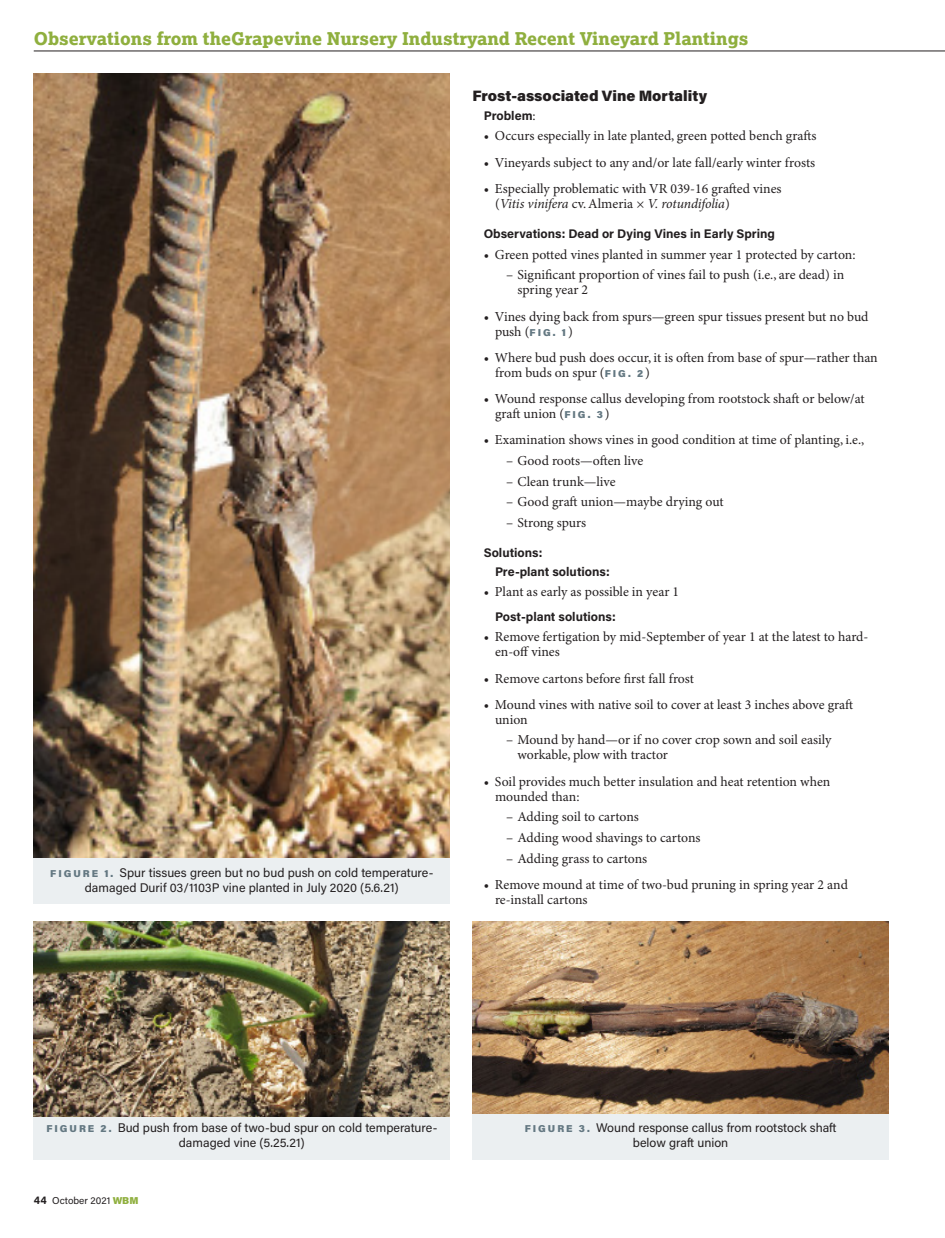
<style>
.page{position:relative;width:945px;height:1238px;background:#fff}
.page>*{position:absolute;margin:0;border:0;box-sizing:border-box;transform-origin:0 0}
.Running_Head{font:800 17.5px "Lexia";color:#8faf3e}
.Subhead_3{font:900 15px "Acumin Pro";color:#231f20}
.Text_Bullet_Stamp{font:13.75px/15px "Minion Pro";letter-spacing:-.005em;color:#231f20}
.Text_Bullet_Stamp_2{font:13.75px/15px "Minion Pro";letter-spacing:-.005em;color:#231f20}
.t1{font:12.5px/15px "Acumin Pro";color:#231f20;text-align:center}
.Text{font:700 12.5px "Acumin Pro";color:#231f20}
.t2{font:10px "Acumin Pro";color:#231f20}
.s1{font-weight:900;font-size:10px;color:#647882}
.s2{font-family:"Minion Pro";font-weight:400;font-size:13.75px}
.s3{font-style:italic}
.s4{font-family:"Acumin Pro";font-weight:900;font-size:10px;color:#647882}
.s5{font-weight:700;font-size:11.25px}
.s6{font-weight:900;color:#8faf3e}
</style>
<div class="page">
<img style="left:34px;top:73px;width:416px;height:785px">
<div style="left:34px;top:858px;width:416px;height:45px;background:#ebeff1"></div>
<img style="left:472px;top:921px;width:417px;height:193px">
<div style="left:472px;top:1114px;width:417px;height:45px;background:#ebeff1"></div>
<div style="left:34px;top:1114px;width:416px;height:45px;background:#ebeff1"></div>
<img style="left:34px;top:921px;width:416px;height:195px">
<hr style="left:34px;top:51px;width:911px;height:1px;background:#231f20">
<p class="Running_Head" style="left:34px;top:27px;width:716px">Observations from theGrapevine Nursery Industryand Recent Vineyard Plantings</p>
<p class="t1" style="left:50px;top:864px;width:385px"><span class="s1">F I G U R E 1 .</span> Spur tissues green but no bud push on cold temperature&shy;damaged Durif 03/1103P vine planted in July 2020 (5.6.21)</p>
<p class="Subhead_3" style="left:472px;top:85px;width:236px">Frost-associated Vine Mortality</p>
<p class="Text" style="left:484px;top:107px;width:53px">Problem<span class="s2">:</span></p>
<p class="Text_Bullet_Stamp" style="left:484px;top:129px;width:334px">• Occurs especially in late planted, green potted bench grafts</p>
<p class="Text_Bullet_Stamp" style="left:484px;top:155px;width:333px">• Vineyards subject to any and/or late fall/early winter frosts</p>
<p class="Text_Bullet_Stamp" style="left:495px;top:182px;width:288px;text-indent:-11px">• Especially problematic with VR 039-16 grafted vines (<span class="s3">Vitis vinifera</span> cv. Almeria × <span class="s3">V. rotundifolia</span>)</p>
<p class="Text" style="left:484px;top:225px;width:293px">Observations: Dead or Dying Vines in Early Spring</p>
<p class="Text_Bullet_Stamp" style="left:484px;top:247px;width:373px">• Green potted vines planted in summer year 1 protected by carton:</p>
<p class="Text_Bullet_Stamp_2" style="left:518px;top:268px;width:328px;text-indent:-11px">– Significant proportion of vines fail to push (i.e., are dead) in spring year 2</p>
<p class="Text_Bullet_Stamp" style="left:495px;top:309px;width:375px;text-indent:-11px">• Vines dying back from spurs—green spur tissues present but no bud push (<span class="s4">FIG. 1</span>)</p>
<p class="Text_Bullet_Stamp" style="left:495px;top:350px;width:384px;text-indent:-11px">• Where bud push does occur, it is often from base of spur—rather than from buds on spur (<span class="s4">F I G . 2</span> )</p>
<p class="Text_Bullet_Stamp" style="left:495px;top:392px;width:371px;text-indent:-11px">• Wound response callus developing from rootstock shaft or below/at graft union (<span class="s4">F I G . 3</span> )</p>
<p class="Text_Bullet_Stamp" style="left:484px;top:433px;width:382px">• Examination shows vines in good condition at time of planting, i.e.,</p>
<p class="Text_Bullet_Stamp_2" style="left:506px;top:453px;width:139px">– Good roots—often live</p>
<p class="Text_Bullet_Stamp_2" style="left:506px;top:474px;width:111px">– Clean trunk—live</p>
<p class="Text_Bullet_Stamp_2" style="left:506px;top:495px;width:219px">– Good graft union—maybe drying out</p>
<p class="Text_Bullet_Stamp_2" style="left:506px;top:515px;width:81px">– Strong spurs</p>
<p class="Text" style="left:484px;top:543px;width:60px">Solutions:</p>
<p class="Text" style="left:495px;top:562px;width:116px">Pre-plant solutions:</p>
<p class="Text_Bullet_Stamp" style="left:484px;top:585px;width:197px">• Plant as early as possible in year 1</p>
<p class="Text" style="left:495px;top:607px;width:122px">Post-plant solutions:</p>
<p class="Text_Bullet_Stamp" style="left:495px;top:630px;width:375px;text-indent:-11px">• Remove fertigation by mid-September of year 1 at the latest to hard&shy;en-off vines</p>
<p class="Text_Bullet_Stamp" style="left:484px;top:671px;width:212px">• Remove cartons before first fall frost</p>
<p class="Text_Bullet_Stamp" style="left:495px;top:697px;width:360px;text-indent:-11px">• Mound vines with native soil to cover at least 3 inches above graft union</p>
<p class="Text_Bullet_Stamp_2" style="left:518px;top:733px;width:316px;text-indent:-11px">– Mound by hand—or if no cover crop sown and soil easily workable, plow with tractor</p>
<p class="Text_Bullet_Stamp" style="left:495px;top:774px;width:337px;text-indent:-11px">• Soil provides much better insulation and heat retention when mounded than:</p>
<p class="Text_Bullet_Stamp_2" style="left:506px;top:810px;width:134px">– Adding soil to cartons</p>
<p class="Text_Bullet_Stamp_2" style="left:506px;top:830px;width:196px">– Adding wood shavings to cartons</p>
<p class="Text_Bullet_Stamp_2" style="left:506px;top:851px;width:142px">– Adding grass to cartons</p>
<p class="Text_Bullet_Stamp" style="left:495px;top:877px;width:354px;text-indent:-11px">• Remove mound at time of two-bud pruning in spring year 2 and re-install cartons</p>
<p class="t1" style="left:46px;top:1120px;width:393px"><span class="s1">F I G U R E 2 .</span> Bud push from base of two-bud spur on cold temperature&shy;damaged vine (5.25.21)</p>
<p class="t2" style="left:34px;top:1193px;width:106px"><span class="s5">44</span> October 2021 <span class="s6">WBM</span></p>
<p class="t1" style="left:525px;top:1120px;width:313px"><span class="s1">F I G U R E 3 .</span> Wound response callus from rootstock shaft</p>
<p class="t1" style="left:633px;top:1135px;width:97px">below graft union</p>
</div>
